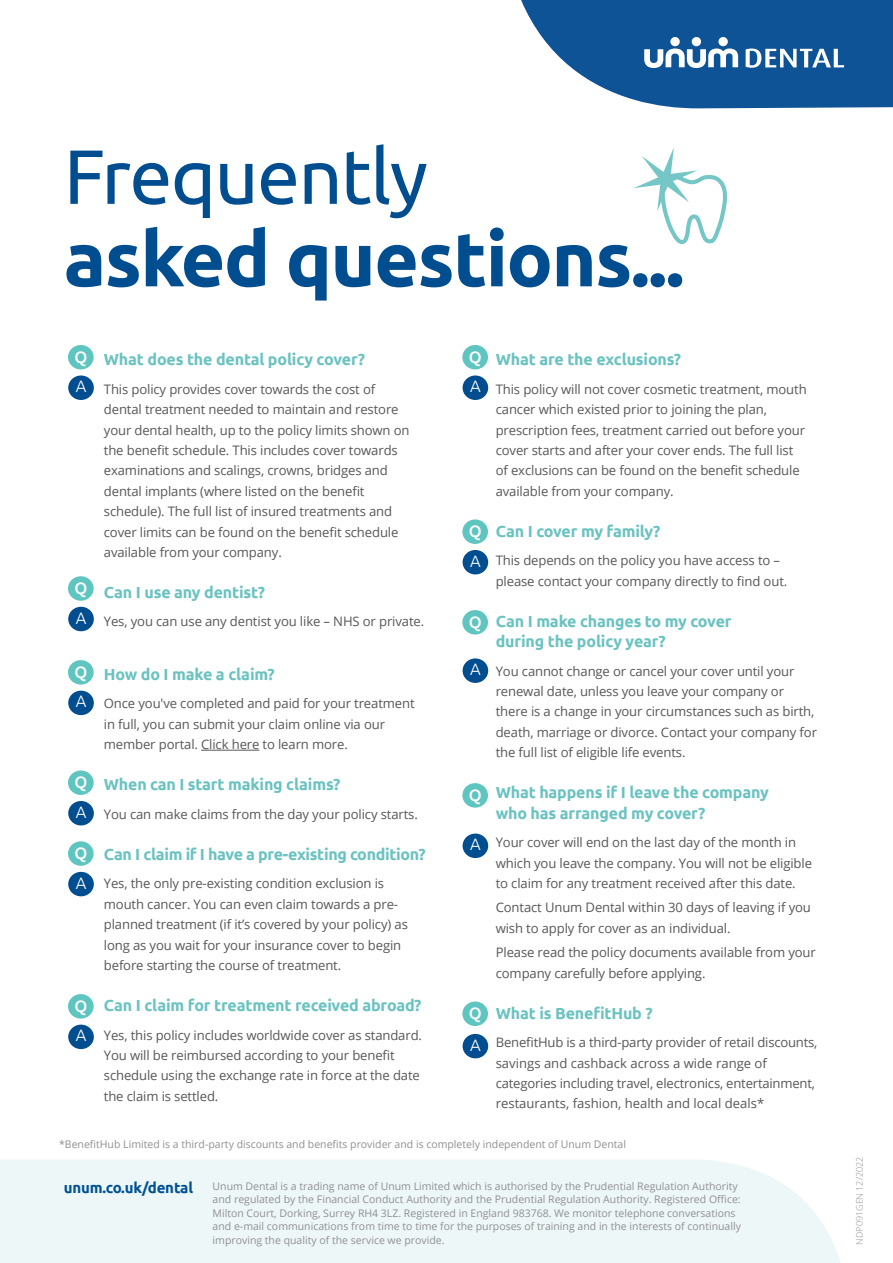
<style>
.page{position:relative;width:893px;height:1263px;background:#fff}
.page>*{position:absolute;margin:0;border:0;box-sizing:border-box;transform-origin:0 0}
.t1{font:700 76.8px "Ubuntu";letter-spacing:-.02em;color:#004d8f}
.t2{font:76.8px "Ubuntu";letter-spacing:-.02em;color:#004d8f}
.t3{font:300 16.65px "Ubuntu";color:#fff}
.t4{font:500 16.65px "Ubuntu";color:#fff}
.t5{font:700 16.05px/20.4px "Ubuntu";letter-spacing:-.01em;color:#6ac2c1}
.t6{font:700 15px "Ubuntu";letter-spacing:-.01em;color:#005295}
.t7{font:13.05px/20.4px "Open Sans";letter-spacing:-.01em;color:#575756}
.t8{font:10.5px/13.5px "Open Sans";color:#909090}
.t9{font:300 9px "Open Sans";color:#909090}
</style>
<div class="page">
<div style="left:0;top:1160px;width:841px;height:103px;background:#eef7f8"></div>
<svg style="left:634px;top:147px;width:93px;height:97px"></svg>
<hr style="left:201px;top:750px;width:58px;height:1px;background:#575756">
<div style="left:68px;top:375px;width:26px;height:25px;background:#004d8f;border-radius:50%"></div>
<div style="left:463px;top:375px;width:25px;height:25px;background:#004d8f;border-radius:50%"></div>
<div style="left:463px;top:550px;width:25px;height:24px;background:#004d8f;border-radius:50%"></div>
<div style="left:463px;top:658px;width:25px;height:25px;background:#004d8f;border-radius:50%"></div>
<div style="left:463px;top:833px;width:25px;height:25px;background:#004d8f;border-radius:50%"></div>
<div style="left:463px;top:1034px;width:25px;height:24px;background:#004d8f;border-radius:50%"></div>
<div style="left:68px;top:607px;width:26px;height:24px;background:#004d8f;border-radius:50%"></div>
<div style="left:68px;top:691px;width:26px;height:24px;background:#004d8f;border-radius:50%"></div>
<div style="left:68px;top:801px;width:26px;height:24px;background:#004d8f;border-radius:50%"></div>
<div style="left:68px;top:872px;width:26px;height:24px;background:#004d8f;border-radius:50%"></div>
<div style="left:68px;top:1024px;width:26px;height:25px;background:#004d8f;border-radius:50%"></div>
<div style="left:68px;top:345px;width:26px;height:24px;background:#5ec5c0;border-radius:50%"></div>
<div style="left:462px;top:345px;width:26px;height:24px;background:#5ec5c0;border-radius:50%"></div>
<div style="left:462px;top:519px;width:26px;height:25px;background:#5ec5c0;border-radius:50%"></div>
<div style="left:462px;top:610px;width:26px;height:24px;background:#5ec5c0;border-radius:50%"></div>
<div style="left:462px;top:783px;width:26px;height:25px;background:#5ec5c0;border-radius:50%"></div>
<div style="left:462px;top:1001px;width:26px;height:25px;background:#5ec5c0;border-radius:50%"></div>
<div style="left:68px;top:576px;width:26px;height:25px;background:#5ec5c0;border-radius:50%"></div>
<div style="left:68px;top:660px;width:26px;height:25px;background:#5ec5c0;border-radius:50%"></div>
<div style="left:68px;top:770px;width:26px;height:25px;background:#5ec5c0;border-radius:50%"></div>
<div style="left:68px;top:841px;width:26px;height:25px;background:#5ec5c0;border-radius:50%"></div>
<div style="left:68px;top:994px;width:26px;height:24px;background:#5ec5c0;border-radius:50%"></div>
<svg style="left:521px;top:0;width:372px;height:109px"></svg>
<h1 class="t2" style="left:64px;top:130px;width:366px">Frequently</h1>
<h1 class="t1" style="left:64px;top:212px;width:622px">asked questions...</h1>
<p class="t4" style="left:75px;top:346px;width:14px">Q</p>
<p class="t4" style="left:469px;top:346px;width:14px">Q</p>
<p class="t5" style="left:104px;top:349px;width:263px">What does the dental policy cover?</p>
<p class="t7" style="left:104px;top:379px;width:307px">This policy provides cover towards the cost of dental treatment needed to maintain and restore your dental health, up to the policy limits shown on the benefit schedule. This includes cover towards examinations and scalings, crowns, bridges and dental implants (where listed on the benefit schedule). The full list of insured treatments and cover limits can be found on the benefit schedule available from your company.</p>
<p class="t5" style="left:104px;top:582px;width:163px">Can I use any dentist?</p>
<p class="t7" style="left:104px;top:611px;width:322px">Yes, you can use any dentist you like – NHS or private.</p>
<p class="t5" style="left:104px;top:664px;width:172px">How do I make a claim?</p>
<p class="t7" style="left:104px;top:693px;width:312px">Once you've completed and paid for your treatment in full, you can submit your claim online via our member portal. Click here to learn more.</p>
<p class="t5" style="left:104px;top:774px;width:238px">When can I start making claims?</p>
<p class="t7" style="left:104px;top:803px;width:315px">You can make claims from the day your policy starts.</p>
<p class="t5" style="left:104px;top:844px;width:323px">Can I claim if I have a pre-existing condition?</p>
<p class="t7" style="left:104px;top:873px;width:306px">Yes, the only pre-existing condition exclusion is mouth cancer. You can even claim towards a pre&shy;planned treatment (if it’s covered by your policy) as long as you wait for your insurance cover to begin before starting the course of treatment.</p>
<p class="t5" style="left:104px;top:995px;width:319px">Can I claim for treatment received abroad?</p>
<p class="t7" style="left:104px;top:1024px;width:320px">Yes, this policy includes worldwide cover as standard.<br>You will be reimbursed according to your benefit schedule using the exchange rate in force at the date the claim is settled.</p>
<p class="t3" style="left:76px;top:376px;width:12px">A</p>
<p class="t3" style="left:470px;top:376px;width:12px">A</p>
<p class="t4" style="left:469px;top:521px;width:14px">Q</p>
<p class="t3" style="left:470px;top:551px;width:12px">A</p>
<p class="t4" style="left:75px;top:577px;width:14px">Q</p>
<p class="t3" style="left:76px;top:607px;width:12px">A</p>
<p class="t4" style="left:469px;top:611px;width:14px">Q</p>
<p class="t3" style="left:470px;top:659px;width:12px">A</p>
<p class="t4" style="left:75px;top:661px;width:14px">Q</p>
<p class="t3" style="left:76px;top:691px;width:12px">A</p>
<p class="t4" style="left:75px;top:772px;width:14px">Q</p>
<p class="t4" style="left:469px;top:784px;width:14px">Q</p>
<p class="t3" style="left:76px;top:802px;width:12px">A</p>
<p class="t3" style="left:470px;top:834px;width:12px">A</p>
<p class="t4" style="left:75px;top:842px;width:14px">Q</p>
<p class="t3" style="left:76px;top:873px;width:12px">A</p>
<p class="t4" style="left:75px;top:995px;width:14px">Q</p>
<p class="t4" style="left:469px;top:1003px;width:14px">Q</p>
<p class="t3" style="left:76px;top:1025px;width:12px">A</p>
<p class="t3" style="left:470px;top:1035px;width:12px">A</p>
<p class="t5" style="left:496px;top:349px;width:187px">What are the exclusions?</p>
<p class="t7" style="left:496px;top:379px;width:312px">This policy will not cover cosmetic treatment, mouth cancer which existed prior to joining the plan, prescription fees, treatment carried out before your cover starts and after your cover ends. The full list of exclusions can be found on the benefit schedule available from your company.</p>
<p class="t5" style="left:496px;top:521px;width:166px">Can I cover my family?</p>
<p class="t7" style="left:496px;top:550px;width:293px">This depends on the policy you have access to – please contact your company directly to find out.</p>
<p class="t5" style="left:496px;top:610px;width:237px">Can I make changes to my cover during the policy year?</p>
<p class="t7" style="left:496px;top:660px;width:323px">You cannot change or cancel your cover until your renewal date, unless you leave your company or there is a change in your circumstances such as birth, death, marriage or divorce. Contact your company for the full list of eligible life events.</p>
<p class="t5" style="left:496px;top:782px;width:275px">What happens if I leave the company who has arranged my cover?</p>
<p class="t7" style="left:496px;top:832px;width:318px">Your cover will end on the last day of the month in which you leave the company. You will not be eligible to claim for any treatment received after this date.</p>
<p class="t7" style="left:496px;top:897px;width:317px">Contact Unum Dental within 30 days of leaving if you wish to apply for cover as an individual.</p>
<p class="t7" style="left:496px;top:942px;width:322px">Please read the policy documents available from your company carefully before applying.</p>
<p class="t5" style="left:496px;top:1002px;width:159px">What is BenefitHub ?</p>
<p class="t7" style="left:496px;top:1032px;width:323px">BenefitHub is a third-party provider of retail discounts, savings and cashback across a wide range of categories including travel, electronics, entertainment, restaurants, fashion, health and local deals*</p>
<p class="t8" style="left:59px;top:1137px;width:568px">*BenefitHub Limited is a third-party discounts and benefits provider and is completely independent of Unum Dental</p>
<p class="t6" style="left:64px;top:1179px;width:131px">unum.co.uk/dental</p>
<p class="t8" style="left:213px;top:1179px;width:530px">Unum Dental is a trading name of Unum Limited which is authorised by the Prudential Regulation Authority and regulated by the Financial Conduct Authority and the Prudential Regulation Authority. Registered Office:<br>Milton Court, Dorking, Surrey RH4 3LZ. Registered in England 983768. We monitor telephone conversations and e-mail communications from time to time for the purposes of training and in the interests of continually improving the quality of the service we provide.</p>
<p class="t9" style="left:853px;top:1244px;width:89px;rotate:-90deg">NDP091GEN 12/2022</p>
</div>
